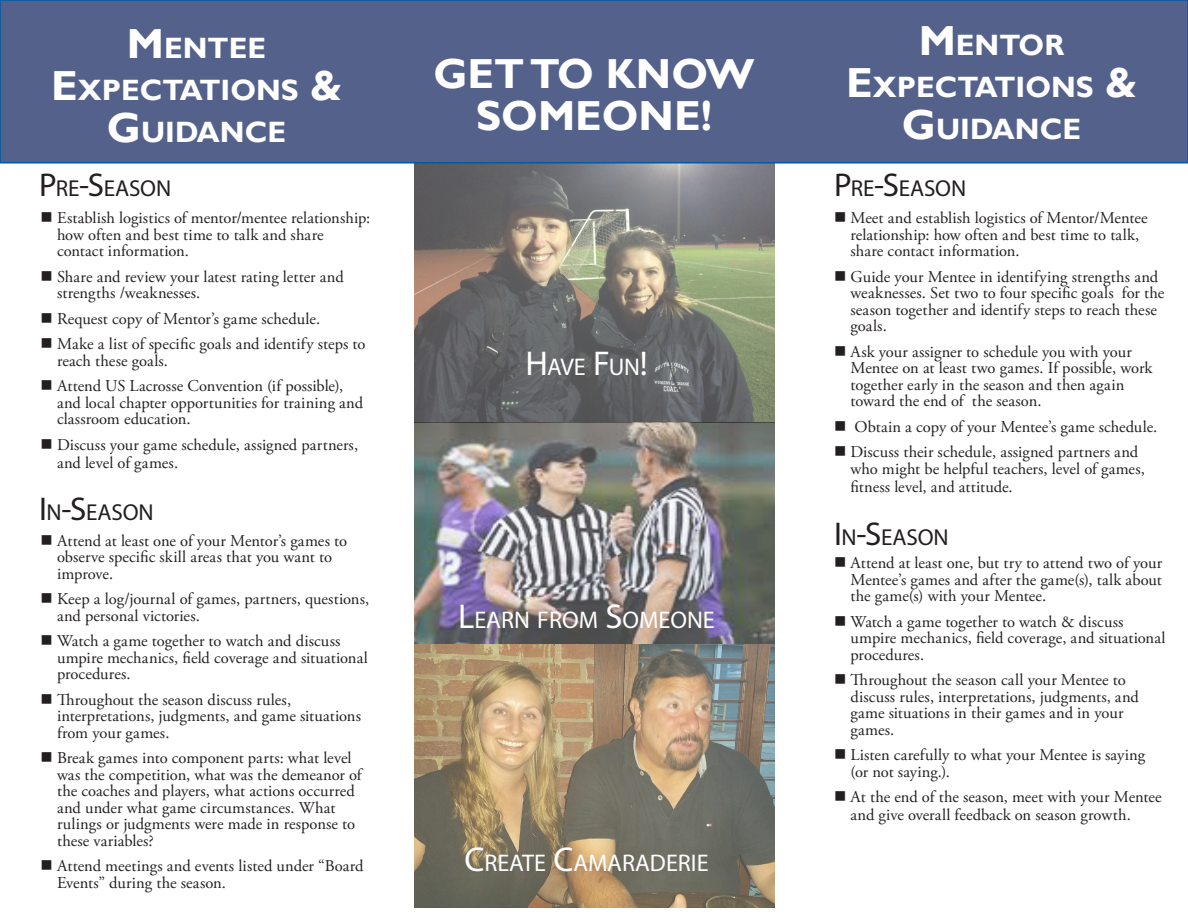
<style>
.page{position:relative;width:1188px;height:918px;background:#fff}
.page>*{position:absolute;margin:0;border:0;box-sizing:border-box;transform-origin:0 0}
.t1{font:700 42px "Gill Sans";color:#fff}
.t2{font:700 29.4px/42px "Gill Sans";color:#fff;text-align:center}
.Heading_1_-_BLUE{font:24.15px "Myriad Pro";color:#fff}
.Heading_1_-_BLUE-2{font:23.1px "Myriad Pro";letter-spacing:-.005em;color:#231f20}
.t3{font:16.5px/16.5px "Adobe Garamond Pro";letter-spacing:.005em;color:#231f20}
.s1{font-size:42px}
.s2{font-size:33px}
.s3{font-size:34.5px}
</style>
<div class="page">
<img style="left:414px;top:164px;width:361px;height:744px">
<div style="left:0;top:0;width:1188px;height:163px;background:#54628b"></div>
<div style="left:0;top:0;width:1188px;height:164px;border:2px solid #015aa8"></div>
<p class="t2" style="left:51px;top:27px;width:292px"><span class="s1">M</span> ENTEE<br><span class="s1">E</span>XPECTATIONS <span class="s1">&amp;<br>G</span> UIDANCE</p>
<p class="t1" style="left:433px;top:48px;width:31px">GET</p>
<p class="t1" style="left:530px;top:48px;width:226px">TO KNOW</p>
<p class="t1" style="left:476px;top:90px;width:33px">SOMEONE</p>
<p class="t1" style="left:701px;top:90px;width:13px">!</p>
<p class="t2" style="left:846px;top:24px;width:292px"><span class="s1">M</span> ENTOR<br><span class="s1">E</span>XPECTATIONS <span class="s1">&amp;<br>G</span> UIDANCE</p>
<p class="Heading_1_-_BLUE-2" style="left:39px;top:174px;width:134px"><span class="s2">P</span>RE<span class="s2">-S</span>EASON</p>
<p class="Heading_1_-_BLUE-2" style="left:834px;top:174px;width:134px"><span class="s2">P</span>RE<span class="s2">-S</span>EASON</p>
<p class="t3" style="left:57px;top:211px;width:315px">Establish logistics of mentor/mentee relationship: how often and best time to talk and share contact information.</p>
<p class="t3" style="left:57px;top:269px;width:288px">Share and review your latest rating letter and strengths /weaknesses.</p>
<p class="t3" style="left:57px;top:311px;width:265px">Request copy of Mentor’s game schedule.</p>
<p class="t3" style="left:57px;top:337px;width:310px">Make a list of specific goals and identify steps to reach these goals.</p>
<p class="t3" style="left:57px;top:379px;width:308px">Attend US Lacrosse Convention (if possible), and local chapter opportunities for training and classroom education.</p>
<p class="t3" style="left:57px;top:436px;width:303px;line-height:18px">Discuss your game schedule, assigned partners, and level of games.</p>
<p class="Heading_1_-_BLUE-2" style="left:39px;top:498px;width:116px"><span class="s2">I</span> N<span class="s2">-S</span>EASON</p>
<p class="t3" style="left:57px;top:533px;width:292px">Attend at least one of your Mentor’s games to observe specific skill areas that you want to improve.</p>
<p class="t3" style="left:57px;top:591px;width:314px">Keep a log/journal of games, partners, questions, and personal victories.</p>
<p class="t3" style="left:57px;top:633px;width:312px">Watch a game together to watch and discuss umpire mechanics, field coverage and situational procedures.</p>
<p class="t3" style="left:57px;top:692px;width:306px">Throughout the season discuss rules, interpretations, judgments, and game situations from your games.</p>
<p class="t3" style="left:57px;top:750px;width:306px">Break games into component parts: what level was the competition, what was the demeanor of the coaches and players, what actions occurred and under what game circumstances. What rulings or judgments were made in response to these variables?</p>
<p class="t3" style="left:57px;top:858px;width:308px">Attend meetings and events listed under “Board<br>Events” during the season.</p>
<p class="Heading_1_-_BLUE" style="left:525px;top:352px;width:124px"><span class="s3">H</span>AVE <span class="s3">F</span>UN<span class="s3">!</span></p>
<p class="Heading_1_-_BLUE" style="left:458px;top:605px;width:258px"><span class="s3">L</span>EARN FROM <span class="s3">S</span>OMEONE</p>
<p class="Heading_1_-_BLUE" style="left:464px;top:848px;width:246px"><span class="s3">C</span>REATE <span class="s3">C</span>AMARADERIE</p>
<p class="t3" style="left:850px;top:211px;width:299px">Meet and establish logistics of Mentor/Mentee relationship: how often and best time to talk, share contact information.</p>
<p class="t3" style="left:850px;top:269px;width:315px">Guide your Mentee in identifying strengths and weaknesses. Set two to four specific goals for the season together and identify steps to reach these goals.</p>
<p class="t3" style="left:850px;top:344px;width:303px">Ask your assigner to schedule you with your Mentee on at least two games. If possible, work together early in the season and then again toward the end of the season.</p>
<p class="t3" style="left:855px;top:419px;width:304px">Obtain a copy of your Mentee’s game schedule.</p>
<p class="t3" style="left:850px;top:445px;width:296px">Discuss their schedule, assigned partners and who might be helpful teachers, level of games,</p>
<p class="t3" style="left:850px;top:479px;width:164px">fitness level, and attitude.</p>
<p class="Heading_1_-_BLUE-2" style="left:834px;top:523px;width:116px"><span class="s2">I</span> N<span class="s2">-S</span>EASON</p>
<p class="t3" style="left:850px;top:556px;width:313px;text-align:justify">Attend at least one, but try to attend two of your Mentee’s games and after the game(s), talk about the game(s) with your Mentee.</p>
<p class="t3" style="left:850px;top:614px;width:317px">Watch a game together to watch &amp; discuss umpire mechanics, field coverage, and situational procedures.</p>
<p class="t3" style="left:850px;top:673px;width:290px">Throughout the season call your Mentee to discuss rules, interpretations, judgments, and game situations in their games and in your games.</p>
<p class="t3" style="left:850px;top:748px;width:296px">Listen carefully to what your Mentee is saying (or not saying.).</p>
<p class="t3" style="left:850px;top:789px;width:313px;line-height:18px">At the end of the season, meet with your Mentee and give overall feedback on season growth.</p>
</div>
